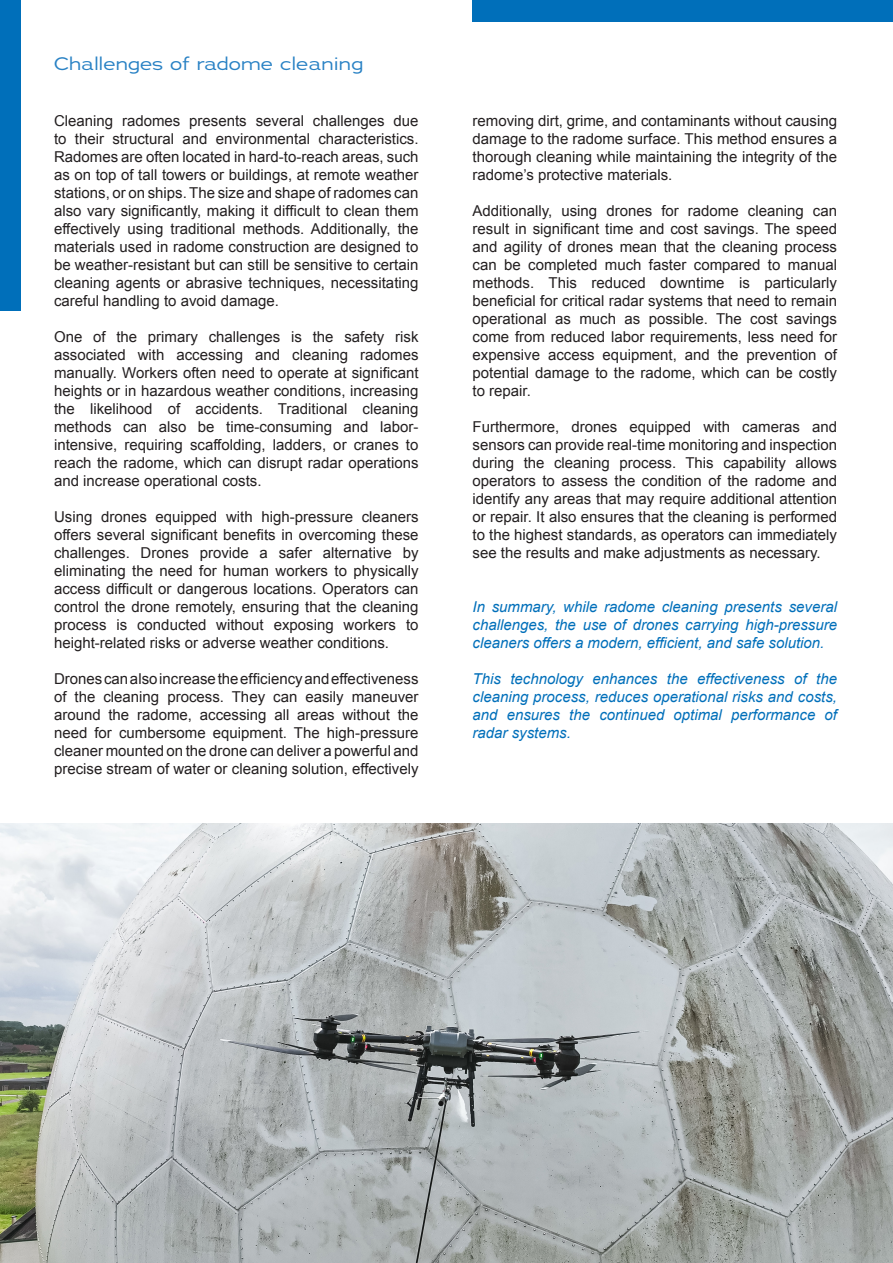
<style>
.page{position:relative;width:893px;height:1263px;background:#fff}
.page>*{position:absolute;margin:0;border:0;box-sizing:border-box;transform-origin:0 0}
.Alineastijl_4{font:18px "Adrianna Extended";color:#2881c4}
.t1{font:15px/18px "Arial";color:#231f20;text-align:justify}
.t2{font:italic 15px/18px "Arial";color:#006fba;text-align:justify}
</style>
<div class="page">
<div style="left:0;top:0;width:20px;height:310px;background:#006fba"></div>
<div style="left:472px;top:0;width:421px;height:21px;background:#006fba"></div>
<img style="left:0;top:824px;width:893px;height:439px">
<p class="Alineastijl_4" style="left:54px;top:52px;width:311px">Challenges of radome cleaning</p>
<p class="t1" style="left:54px;top:112px;width:366px">Cleaning radomes presents several challenges due to their structural and environmental characteristics.<br>Radomes are often located in hard-to-reach areas, such as on top of tall towers or buildings, at remote weather stations, or on ships. The size and shape of radomes can also vary significantly, making it difficult to clean them effectively using traditional methods. Additionally, the materials used in radome construction are designed to be weather-resistant but can still be sensitive to certain cleaning agents or abrasive techniques, necessitating careful handling to avoid damage.</p>
<p class="t1" style="left:54px;top:328px;width:366px">One of the primary challenges is the safety risk associated with accessing and cleaning radomes manually. Workers often need to operate at significant heights or in hazardous weather conditions, increasing the likelihood of accidents. Traditional cleaning methods can also be time-consuming and labor&shy;intensive, requiring scaffolding, ladders, or cranes to reach the radome, which can disrupt radar operations and increase operational costs.</p>
<p class="t1" style="left:54px;top:508px;width:366px">Using drones equipped with high-pressure cleaners offers several significant benefits in overcoming these challenges. Drones provide a safer alternative by eliminating the need for human workers to physically access difficult or dangerous locations. Operators can control the drone remotely, ensuring that the cleaning process is conducted without exposing workers to height-related risks or adverse weather conditions.</p>
<p class="t1" style="left:54px;top:670px;width:366px">Drones can also increase the efficiency and effectiveness of the cleaning process. They can easily maneuver around the radome, accessing all areas without the need for cumbersome equipment. The high-pressure cleaner mounted on the drone can deliver a powerful and precise stream of water or cleaning solution, effectively</p>
<p class="t1" style="left:472px;top:112px;width:366px">removing dirt, grime, and contaminants without causing damage to the radome surface. This method ensures a thorough cleaning while maintaining the integrity of the radome’s protective materials.</p>
<p class="t1" style="left:472px;top:202px;width:366px">Additionally, using drones for radome cleaning can result in significant time and cost savings. The speed and agility of drones mean that the cleaning process can be completed much faster compared to manual methods. This reduced downtime is particularly beneficial for critical radar systems that need to remain operational as much as possible. The cost savings come from reduced labor requirements, less need for expensive access equipment, and the prevention of potential damage to the radome, which can be costly to repair.</p>
<p class="t1" style="left:472px;top:418px;width:366px">Furthermore, drones equipped with cameras and sensors can provide real-time monitoring and inspection during the cleaning process. This capability allows operators to assess the condition of the radome and identify any areas that may require additional attention or repair. It also ensures that the cleaning is performed to the highest standards, as operators can immediately see the results and make adjustments as necessary.</p>
<p class="t2" style="left:472px;top:598px;width:366px">In summary, while radome cleaning presents several challenges, the use of drones carrying high-pressure cleaners offers a modern, efficient, and safe solution.</p>
<p class="t2" style="left:472px;top:670px;width:366px">This technology enhances the effectiveness of the cleaning process, reduces operational risks and costs, and ensures the continued optimal performance of radar systems.</p>
</div>
